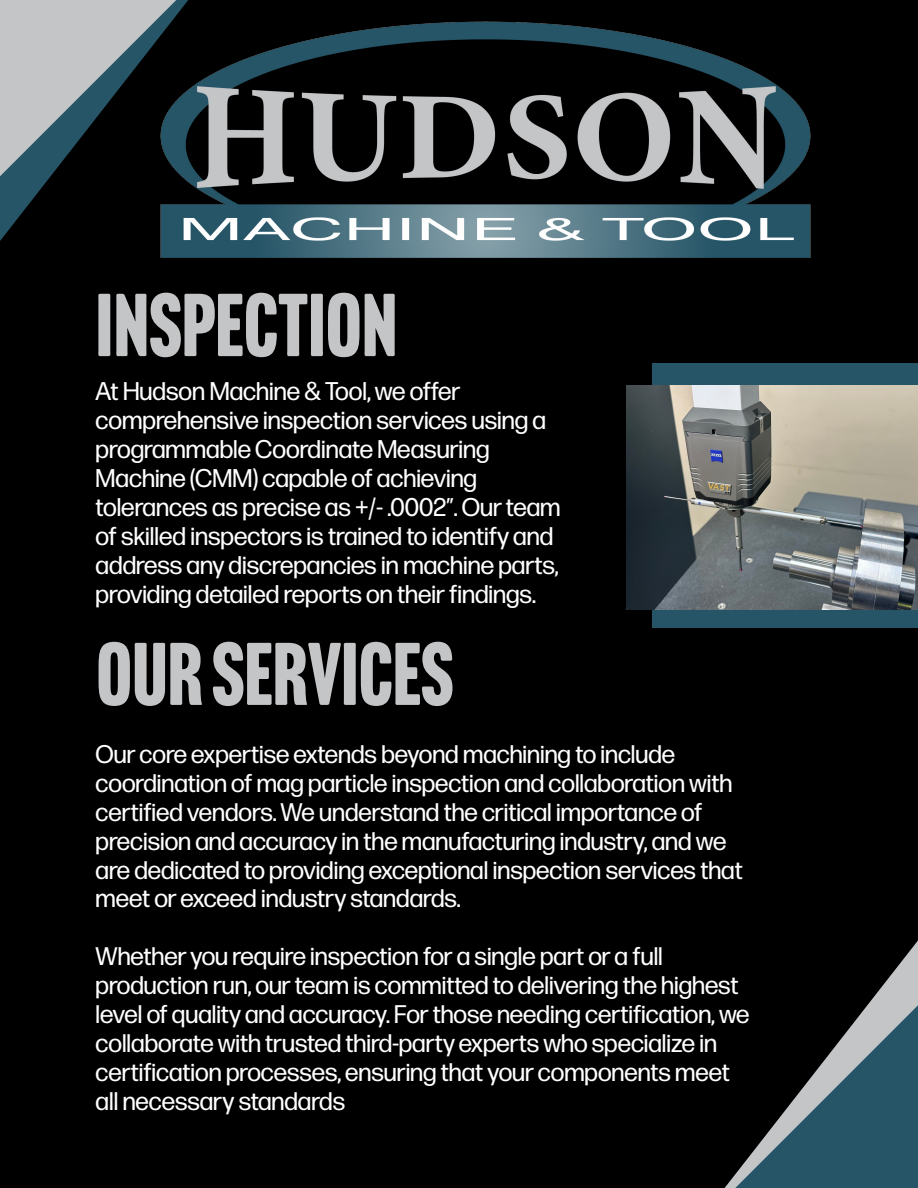
<style>
.page{position:relative;width:918px;height:1188px;background:#000}
.page>*{position:absolute;margin:0;border:0;box-sizing:border-box;transform-origin:0 0}
.t1{font:87.3px "Headline Gothic ATF Round";color:#c3c5c7}
.t2{font:86.85px "Headline Gothic ATF Round";color:#c3c5c7}
.t3{font:25.5px/29px "Forma DJR Deck";color:#fff}
</style>
<div class="page">
<svg style="left:0;top:0;width:67px;height:241px;fill:#c3c5c7"></svg>
<svg style="left:724px;top:940px;width:194px;height:248px"></svg>
<img style="left:67px;top:0;width:744px;height:258px">
<div style="left:652px;top:363px;width:266px;height:264px;background:#275568"></div>
<img style="left:626px;top:386px;width:292px;height:223px">
<h1 class="t1" style="left:96px;top:274px;width:303px">INSPECTION</h1>
<p class="t3" style="left:96px;top:376px;width:466px">At Hudson Machine &amp; Tool, we offer comprehensive inspection services using a programmable Coordinate Measuring Machine (CMM) capable of achieving tolerances as precise as +/- .0002″. Our team of skilled inspectors is trained to identify and address any discrepancies in machine parts, providing detailed reports on their findings.</p>
<h2 class="t2" style="left:96px;top:623px;width:359px">OUR SERVICES</h2>
<p class="t3" style="left:96px;top:739px;width:649px">Our core expertise extends beyond machining to include coordination of mag particle inspection and collaboration with certified vendors. We understand the critical importance of precision and accuracy in the manufacturing industry, and we are dedicated to providing exceptional inspection services that meet or exceed industry standards.</p>
<p class="t3" style="left:96px;top:941px;width:655px">Whether you require inspection for a single part or a full production run, our team is committed to delivering the highest level of quality and accuracy. For those needing certification, we collaborate with trusted third-party experts who specialize in certification processes, ensuring that your components meet all necessary standards</p>
</div>
